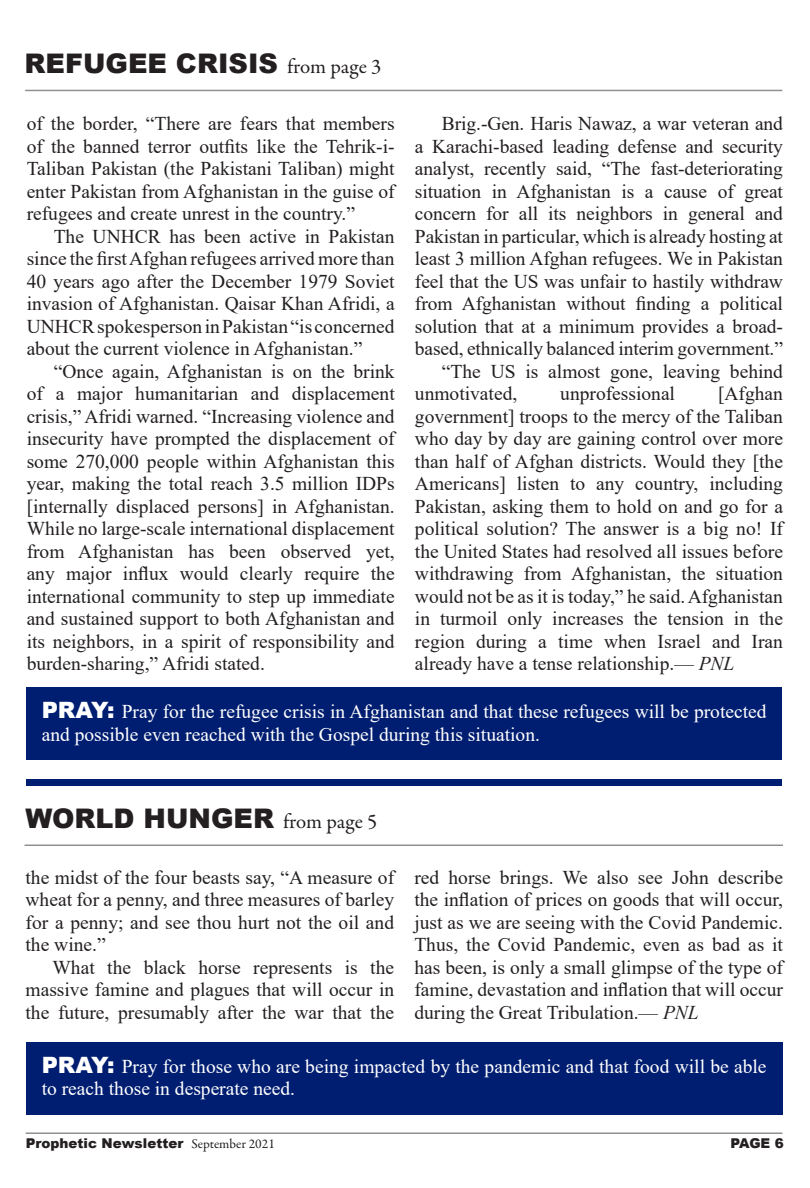
<style>
.page{position:relative;width:810px;height:1188px;background:#fff}
.page>*{position:absolute;margin:0;border:0;box-sizing:border-box;transform-origin:0 0}
.t1{font:900 27px "Arial";color:#231f20}
.t2{font:19.5px/22.5px "Times New Roman";color:#231f20;text-align:justify}
.t3{font:19.5px/22.5px "Times New Roman";color:#fff}
.t4{font:900 13.5px "Arial";color:#231f20}
.s1{font-family:"Garamond Premr Pro";font-weight:400;font-size:21px}
.s2{font-style:italic}
.s3{font-family:"Arial";font-weight:900;font-size:22.5px}
.s4{font-family:"Garamond Premr Pro";font-weight:400}
</style>
<div class="page">
<hr style="left:26px;top:1133px;width:756px;height:1px;background:#231f20">
<div style="left:27px;top:1042px;width:756px;height:72px;background:#001e71"></div>
<hr style="left:25px;top:845px;width:758px;height:1px;background:#231f20">
<div style="left:27px;top:687px;width:755px;height:72px;background:#001e71"></div>
<hr style="left:25px;top:90px;width:757px;height:1px;background:#231f20">
<div style="left:26px;top:779px;width:756px;height:7px;background:#001e71"></div>
<p class="t1" style="left:25px;top:44px;width:358px">REFUGEE CRISIS <span class="s1">from page 3</span></p>
<p class="t2" style="left:27px;top:112px;width:370px">of the border, “There are fears that members of the banned terror outfits like the Tehrik-i-Taliban Pakistan (the Pakistani Taliban) might enter Pakistan from Afghanistan in the guise of refugees and create unrest in the country.”</p>
<p class="t2" style="left:54px;top:224px;width:343px">The UNHCR has been active in Pakistan</p>
<p class="t2" style="left:27px;top:247px;width:370px">since the first Afghan refugees arrived more than</p>
<p class="t2" style="left:27px;top:269px;width:370px">40 years ago after the December 1979 Soviet</p>
<p class="t2" style="left:27px;top:292px;width:370px">invasion of Afghanistan. Qaisar Khan Afridi, a</p>
<p class="t2" style="left:27px;top:314px;width:370px">UNHCR spokesperson in Pakistan “is concerned</p>
<p class="t2" style="left:27px;top:337px;width:337px">about the current violence in Afghanistan.”</p>
<p class="t2" style="left:54px;top:359px;width:343px">“Once again, Afghanistan is on the brink</p>
<p class="t2" style="left:27px;top:382px;width:370px">of a major humanitarian and displacement</p>
<p class="t2" style="left:27px;top:404px;width:370px">crisis,” Afridi warned. “Increasing violence and</p>
<p class="t2" style="left:27px;top:427px;width:370px">insecurity have prompted the displacement of</p>
<p class="t2" style="left:27px;top:449px;width:370px">some 270,000 people within Afghanistan this</p>
<p class="t2" style="left:27px;top:472px;width:370px">year, making the total reach 3.5 million IDPs</p>
<p class="t2" style="left:27px;top:494px;width:370px">[internally displaced persons] in Afghanistan.</p>
<p class="t2" style="left:27px;top:517px;width:370px">While no large-scale international displacement</p>
<p class="t2" style="left:27px;top:539px;width:370px">from Afghanistan has been observed yet,</p>
<p class="t2" style="left:27px;top:562px;width:370px">any major influx would clearly require the</p>
<p class="t2" style="left:27px;top:584px;width:370px">international community to step up immediate</p>
<p class="t2" style="left:27px;top:607px;width:370px">and sustained support to both Afghanistan and</p>
<p class="t2" style="left:27px;top:629px;width:370px">its neighbors, in a spirit of responsibility and</p>
<p class="t2" style="left:27px;top:652px;width:240px">burden-sharing,” Afridi stated.</p>
<p class="t2" style="left:415px;top:112px;width:370px;text-indent:27px">Brig.-Gen. Haris Nawaz, a war veteran and a Karachi-based leading defense and security analyst, recently said, “The fast-deteriorating situation in Afghanistan is a cause of great concern for all its neighbors in general and Pakistan in particular, which is already hosting at least 3 million Afghan refugees. We in Pakistan feel that the US was unfair to hastily withdraw from Afghanistan without finding a political solution that at a minimum provides a broad&shy;based, ethnically balanced interim government.”</p>
<p class="t2" style="left:415px;top:359px;width:370px;text-indent:27px">“The US is almost gone, leaving behind unmotivated,</p>
<p class="t2" style="left:415px;top:382px;width:370px;text-indent:303px">[Afghan government] troops to the mercy of the Taliban who day by day are gaining control over more than half of Afghan districts. Would they [the Americans] listen to any country, including Pakistan, asking them to hold on and go for a political solution? The answer is a big no! If the United States had resolved all issues before withdrawing from Afghanistan, the situation would not be as it is today,” he said. Afghanistan in turmoil only increases the tension in the region during a time when Israel and Iran already have a tense relationship.— <span class="s2">PNL</span></p>
<p class="t2" style="left:560px;top:382px;width:116px">unprofessional</p>
<p class="t3" style="left:42px;top:700px;width:726px"><span class="s3">PRAY:</span> Pray for the refugee crisis in Afghanistan and that these refugees will be protected and possible even reached with the Gospel during this situation.</p>
<p class="t1" style="left:26px;top:799px;width:353px">WORLD HUNGER <span class="s1">from page 5</span></p>
<p class="t2" style="left:26px;top:866px;width:370px">the midst of the four beasts say, “A measure of wheat for a penny, and three measures of barley for a penny; and see thou hurt not the oil and the wine.”</p>
<p class="t2" style="left:26px;top:956px;width:370px;text-indent:27px">What the black horse represents is the massive famine and plagues that will occur in the future, presumably after the war that the</p>
<p class="t2" style="left:414px;top:866px;width:370px">red horse brings. We also see John describe the inflation of prices on goods that will occur, just as we are seeing with the Covid Pandemic.<br>Thus, the Covid Pandemic, even as bad as it has been, is only a small glimpse of the type of famine, devastation and inflation that will occur during the Great Tribulation.— <span class="s2">PNL</span></p>
<p class="t3" style="left:42px;top:1055px;width:726px"><span class="s3">PRAY:</span> Pray for those who are being impacted by the pandemic and that food will be able to reach those in desperate need.</p>
<p class="t4" style="left:26px;top:1135px;width:251px">Prophetic Newsletter <span class="s4">September 2021</span></p>
<p class="t4" style="left:731px;top:1135px;width:55px">PAGE 6</p>
</div>
